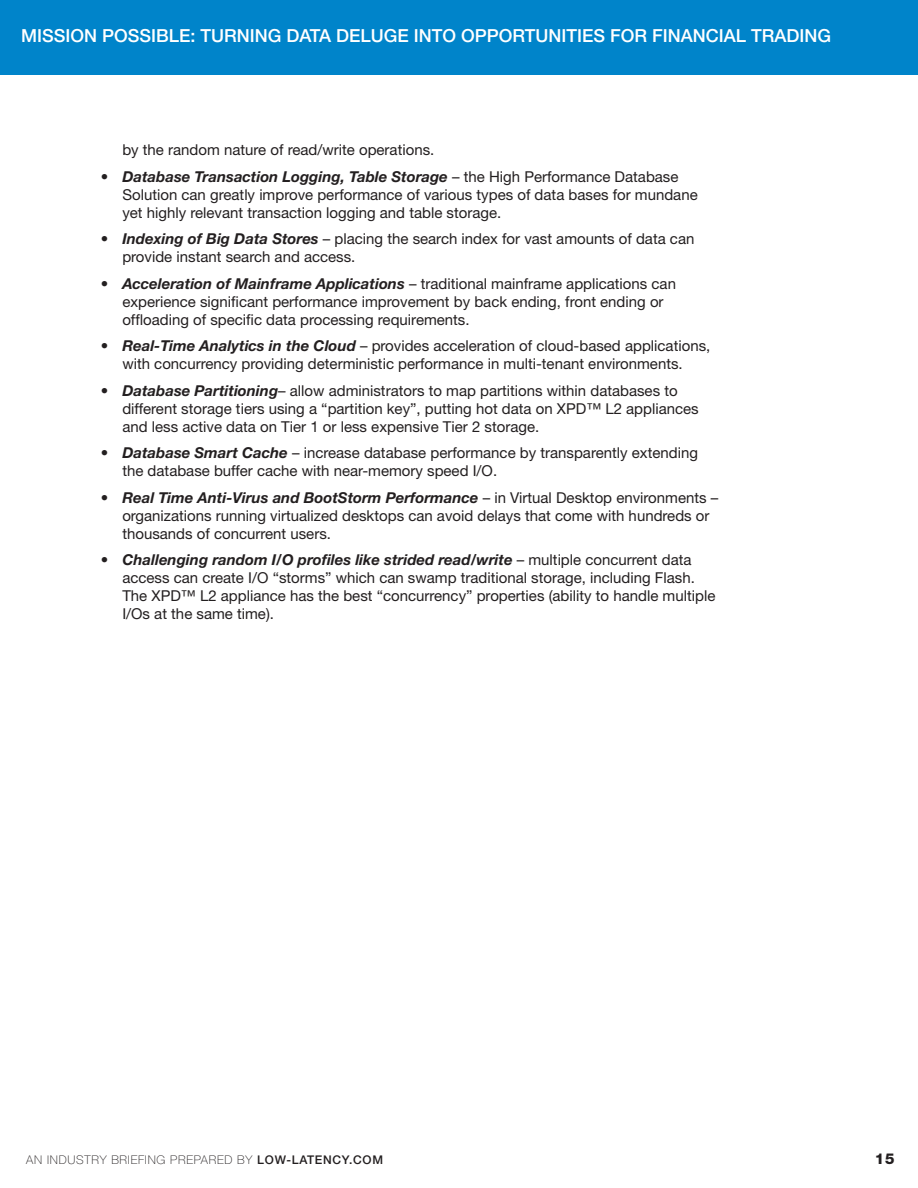
<style>
.page{position:relative;width:918px;height:1188px;background:#fff}
.page>*{position:absolute;margin:0;border:0;box-sizing:border-box;transform-origin:0 0}
.t1{font:500 18px "Helvetica Neue";color:#fff}
.Bullets{font:15px/18px "Helvetica Neue";color:#231f20}
.t2{font:800 15px "Helvetica Neue";color:#231f20}
.t3{font:100 12px "Helvetica Neue";letter-spacing:.06em;color:#231f20}
.s1{font-weight:700;font-style:italic}
.s2{font-weight:500}
</style>
<div class="page">
<div style="left:0;top:0;width:918px;height:75px;background:#0084ca"></div>
<p class="t1" style="left:21px;top:25px;width:453px">MISSION POSSIBLE: TURNING DATA DELUGE INTO OPP</p>
<p class="t1" style="left:499px;top:25px;width:334px">ORTUNITIES FOR FINANCIAL TRADING</p>
<p class="Bullets" style="left:122px;top:141px;width:314px">by the random nature of read/write operations.</p>
<p class="Bullets" style="left:122px;top:167px;width:577px;text-indent:-22px"><span class="s1">• Database Transaction Logging, Table Storage</span> – the High Performance Database<br>Solution can greatly improve performance of various types of data bases for mundane yet highly relevant transaction logging and table storage.</p>
<p class="Bullets" style="left:122px;top:230px;width:574px;text-indent:-22px"><span class="s1">• Indexing of Big Data Stores</span> – placing the search index for vast amounts of data can provide instant search and access.</p>
<p class="Bullets" style="left:122px;top:274px;width:555px;text-indent:-22px"><span class="s1">• Acceleration of Mainframe Applications</span> – traditional mainframe applications can experience significant performance improvement by back ending, front ending or offloading of specific data processing requirements.</p>
<p class="Bullets" style="left:101px;top:337px;width:611px;text-align:center"><span class="s1">• Real-Time Analytics in the Cloud</span> – provides acceleration of cloud-based applications, with concurrency providing deterministic performance in multi-tenant environments.</p>
<p class="Bullets" style="left:122px;top:381px;width:578px;text-indent:-22px"><span class="s1">• Database Partitioning</span>– allow administrators to map partitions within databases to different storage tiers using a “partition key”, putting hot data on XPD™ L2 appliances and less active data on Tier 1 or less expensive Tier 2 storage.</p>
<p class="Bullets" style="left:122px;top:444px;width:577px;text-indent:-22px"><span class="s1">• Database Smart Cache</span> – increase database performance by transparently extending the database buffer cache with near-memory speed I/O.</p>
<p class="Bullets" style="left:122px;top:488px;width:597px;text-indent:-22px"><span class="s1">• Real Time Anti-Virus and BootStorm Performance</span> – in Virtual Desktop environments – organizations running virtualized desktops can avoid delays that come with hundreds or thousands of concurrent users.</p>
<p class="Bullets" style="left:122px;top:551px;width:595px;text-indent:-22px"><span class="s1">• Challenging random I/O profiles like strided read/write</span> – multiple concurrent data access can create I/O “storms” which can swamp traditional storage, including Flash.<br>The XPD™ L2 appliance has the best “concurrency” properties (ability to handle multiple I/Os at the same time).</p>
<p class="t3" style="left:26px;top:1152px;width:356px">AN INDUSTRY BRIEFING PREPARED BY <span class="s2">LOW-LATENCY.COM</span></p>
<p class="t2" style="left:875px;top:1149px;width:21px">15</p>
</div>
